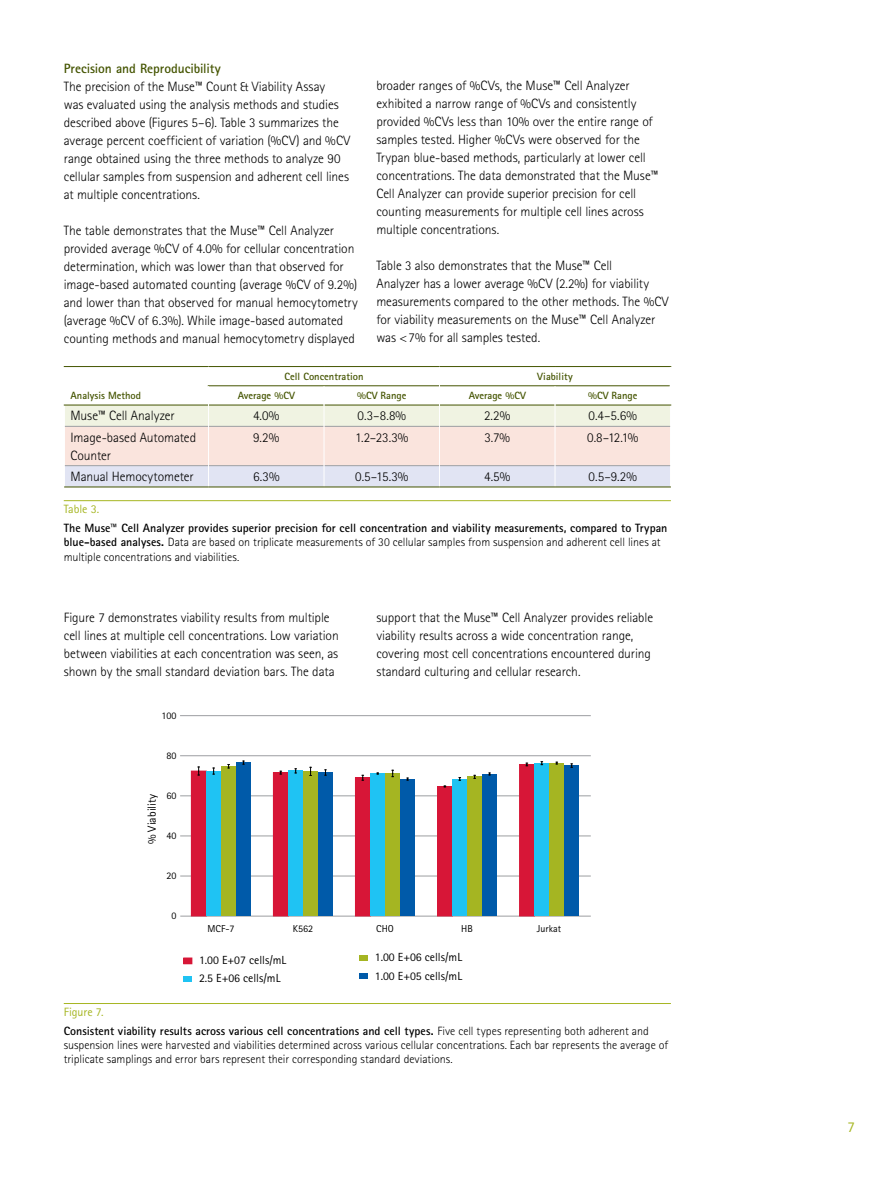
<style>
.page{position:relative;width:891px;height:1188px;background:#fff}
.page>*{position:absolute;margin:0;border:0;box-sizing:border-box;transform-origin:0 0}
.t1{font:15px "Merck Sans Serif Pro";color:#a6b622}
.t2{font:300 13.5px/18px "Merck Sans Serif Pro";letter-spacing:-.005em;color:#000}
.t3{font:700 13.5px "Merck Sans Serif Pro";letter-spacing:-.005em;color:#445400}
.t4{font:300 12px/14.4px "Merck Sans Serif Pro";color:#000}
.t5{font:700 12px/18.9px "Merck Sans Serif Pro";color:#000}
.t6{font:12px "Merck Sans Serif Pro";letter-spacing:-.005em;color:#a6b622}
.t7{font:11.7px/18.5px "Merck Sans Serif Pro";color:#000}
.t8{font:700 10.5px "Merck Sans Serif Pro";color:#445400}
.t9{font:10.05px "Merck Sans Serif Pro";color:#000}
.s1{font-weight:700}
.s2{font-weight:400;color:#a6b622}
.s3{font-weight:300}
</style>
<div class="page">
<hr style="left:64px;top:500px;width:607px;height:1px;background:#a6b622">
<hr style="left:64px;top:366px;width:145px;height:1px;background:#445400">
<hr style="left:209px;top:366px;width:115px;height:1px;background:#445400">
<hr style="left:324px;top:366px;width:116px;height:1px;background:#445400">
<hr style="left:440px;top:366px;width:115px;height:1px;background:#445400">
<hr style="left:555px;top:366px;width:116px;height:1px;background:#445400">
<svg style="left:64px;top:367px;width:607px;height:120px"></svg>
<hr style="left:64px;top:487px;width:145px;height:1px;background:#445400">
<hr style="left:209px;top:487px;width:115px;height:1px;background:#445400">
<hr style="left:324px;top:487px;width:116px;height:1px;background:#445400">
<hr style="left:440px;top:487px;width:115px;height:1px;background:#445400">
<hr style="left:555px;top:487px;width:116px;height:1px;background:#445400">
<hr style="left:64px;top:1003px;width:607px;height:1px;background:#a6b622">
<hr style="left:180px;top:715px;width:411px;height:1px;background:#9c9ea1">
<hr style="left:180px;top:755px;width:411px;height:1px;background:#9c9ea1">
<hr style="left:180px;top:795px;width:411px;height:1px;background:#9c9ea1">
<hr style="left:180px;top:836px;width:411px;height:1px;background:#9c9ea1">
<hr style="left:180px;top:876px;width:411px;height:1px;background:#9c9ea1">
<hr style="left:180px;top:916px;width:411px;height:1px;background:#9c9ea1">
<div style="left:191px;top:771px;width:15px;height:145px;background:#d71637"></div>
<div style="left:273px;top:773px;width:15px;height:143px;background:#d71637"></div>
<div style="left:355px;top:778px;width:15px;height:138px;background:#d71637"></div>
<div style="left:438px;top:787px;width:14px;height:129px;background:#d71637"></div>
<div style="left:437px;top:786px;width:16px;height:130px;border:1px solid #d71637"></div>
<div style="left:520px;top:765px;width:14px;height:151px;background:#d71637"></div>
<div style="left:519px;top:764px;width:16px;height:152px;border:1px solid #d71637"></div>
<div style="left:206px;top:771px;width:15px;height:145px;background:#1fc3f3"></div>
<div style="left:288px;top:771px;width:15px;height:145px;background:#1fc3f3"></div>
<div style="left:370px;top:774px;width:15px;height:142px;background:#1fc3f3"></div>
<div style="left:452px;top:779px;width:15px;height:137px;background:#1fc3f3"></div>
<div style="left:534px;top:763px;width:15px;height:153px;background:#1fc3f3"></div>
<div style="left:221px;top:766px;width:15px;height:150px;background:#a5b522"></div>
<div style="left:303px;top:771px;width:15px;height:145px;background:#a5b522"></div>
<div style="left:385px;top:774px;width:15px;height:142px;background:#a5b522"></div>
<div style="left:467px;top:777px;width:15px;height:139px;background:#a5b522"></div>
<div style="left:549px;top:763px;width:15px;height:153px;background:#a5b522"></div>
<div style="left:236px;top:763px;width:15px;height:153px;background:#005aa9"></div>
<div style="left:318px;top:773px;width:15px;height:143px;background:#005aa9"></div>
<div style="left:400px;top:779px;width:15px;height:137px;background:#005aa9"></div>
<div style="left:482px;top:774px;width:15px;height:142px;background:#005aa9"></div>
<div style="left:564px;top:766px;width:15px;height:150px;background:#005aa9"></div>
<svg style="left:362px;top:775px;width:2px;height:6px"></svg>
<div style="left:184px;top:958px;width:8px;height:6px;background:#d71637"></div>
<div style="left:183px;top:958px;width:9px;height:6px;border:1px solid #d71637"></div>
<div style="left:184px;top:976px;width:8px;height:6px;background:#1fc3f3"></div>
<div style="left:360px;top:955px;width:8px;height:6px;background:#a5b522"></div>
<div style="left:360px;top:973px;width:8px;height:6px;background:#005aa9"></div>
<p class="t3" style="left:64px;top:60px;width:159px">Precision and Reproducibility</p>
<p class="t2" style="left:64px;top:78px;width:288px">The precision of the Muse™ Count &amp; Viability Assay<br>was evaluated using the analysis methods and studies described above (Figures 5–6). Table 3 summarizes the average percent coefficient of variation (%CV) and %CV range obtained using the three methods to analyze 90 cellular samples from suspension and adherent cell lines at multiple concentrations.</p>
<p class="t2" style="left:64px;top:222px;width:296px">The table demonstrates that the Muse™ Cell Analyzer provided average %CV of 4.0% for cellular concentration determination, which was lower than that observed for image-based automated counting (average %CV of 9.2%) and lower than that observed for manual hemocytometry (average %CV of 6.3%). While image-based automated counting methods and manual hemocytometry displayed</p>
<p class="t2" style="left:376px;top:76px;width:284px">broader ranges of %CVs, the Muse™ Cell Analyzer exhibited a narrow range of %CVs and consistently provided %CVs less than 10% over the entire range of samples tested. Higher %CVs were observed for the Trypan blue-based methods, particularly at lower cell concentrations. The data demonstrated that the Muse™ Cell Analyzer can provide superior precision for cell counting measurements for multiple cell lines across multiple concentrations.</p>
<p class="t2" style="left:376px;top:256px;width:294px">Table 3 also demonstrates that the Muse™ Cell<br>Analyzer has a lower average %CV (2.2%) for viability measurements compared to the other methods. The %CV for viability measurements on the Muse™ Cell Analyzer was &lt;7% for all samples tested.</p>
<p class="t8" style="left:71px;top:389px;width:72px">Analysis Method</p>
<p class="t8" style="left:285px;top:370px;width:80px">Cell Concentration</p>
<p class="t8" style="left:537px;top:370px;width:37px">Viability</p>
<p class="t8" style="left:238px;top:389px;width:59px">Average %CV</p>
<p class="t8" style="left:357px;top:389px;width:51px">%CV Range</p>
<p class="t8" style="left:469px;top:389px;width:59px">Average %CV</p>
<p class="t8" style="left:588px;top:389px;width:51px">%CV Range</p>
<p class="t2" style="left:71px;top:407px;width:106px">Muse™ Cell Analyzer</p>
<p class="t2" style="left:253px;top:407px;width:28px">4.0%</p>
<p class="t2" style="left:357px;top:407px;width:50px">0.3–8.8%</p>
<p class="t2" style="left:484px;top:407px;width:28px">2.2%</p>
<p class="t2" style="left:589px;top:407px;width:50px">0.4–5.6%</p>
<p class="t2" style="left:71px;top:428px;width:127px">Image-based Automated<br>Counter</p>
<p class="t2" style="left:253px;top:428px;width:28px">9.2%</p>
<p class="t2" style="left:355px;top:428px;width:55px">1.2–23.3%</p>
<p class="t2" style="left:484px;top:428px;width:27px">3.7%</p>
<p class="t2" style="left:587px;top:428px;width:53px">0.8–12.1%</p>
<p class="t2" style="left:71px;top:468px;width:125px">Manual Hemocytometer</p>
<p class="t2" style="left:253px;top:468px;width:28px">6.3%</p>
<p class="t2" style="left:355px;top:468px;width:55px">0.5–15.3%</p>
<p class="t2" style="left:484px;top:468px;width:28px">4.5%</p>
<p class="t2" style="left:589px;top:468px;width:50px">0.5–9.2%</p>
<p class="t6" style="left:64px;top:502px;width:37px">Table 3.</p>
<p class="t4" style="left:64px;top:521px;width:605px"><span class="s1">The Muse™ Cell Analyzer provides superior precision for cell concentration and viability measurements, compared to Trypan blue-based analyses.</span> Data are based on triplicate measurements of 30 cellular samples from suspension and adherent cell lines at multiple concentrations and viabilities.</p>
<p class="t2" style="left:64px;top:609px;width:277px">Figure 7 demonstrates viability results from multiple cell lines at multiple cell concentrations. Low variation between viabilities at each concentration was seen, as shown by the small standard deviation bars. The data</p>
<p class="t2" style="left:376px;top:609px;width:278px">support that the Muse™ Cell Analyzer provides reliable viability results across a wide concentration range, covering most cell concentrations encountered during standard culturing and cellular research.</p>
<p class="t9" style="left:161px;top:709px;width:17px">100</p>
<p class="t9" style="left:166px;top:749px;width:12px">80</p>
<p class="t7" style="left:143px;top:844px;width:52px;rotate:-90deg">% Viability</p>
<p class="t9" style="left:166px;top:790px;width:12px">60</p>
<p class="t9" style="left:166px;top:830px;width:12px">40</p>
<p class="t9" style="left:166px;top:870px;width:12px">20</p>
<p class="t9" style="left:171px;top:910px;width:7px">0</p>
<p class="t9" style="left:208px;top:923px;width:28px">MCF-7</p>
<p class="t9" style="left:293px;top:923px;width:22px">K562</p>
<p class="t9" style="left:376px;top:923px;width:19px">CHO</p>
<p class="t9" style="left:461px;top:923px;width:13px">HB</p>
<p class="t9" style="left:537px;top:923px;width:26px">Jurkat</p>
<p class="t7" style="left:199px;top:951px;width:89px">1.00 E+07 cells/mL<br>2.5 E+06 cells/mL</p>
<p class="t7" style="left:375px;top:948px;width:89px">1.00 E+06 cells/mL<br>1.00 E+05 cells/mL</p>
<p class="t5" style="left:64px;top:1002px;width:587px"><span class="s2">Figure 7.<br></span>Consistent viability results across various cell concentrations and cell types. <span class="s3">Five cell types representing both adherent and</span></p>
<p class="t4" style="left:64px;top:1038px;width:606px">suspension lines were harvested and viabilities determined across various cellular concentrations. Each bar represents the average of triplicate samplings and error bars represent their corresponding standard deviations.</p>
<p class="t1" style="left:847px;top:1118px;width:9px">7</p>
</div>
